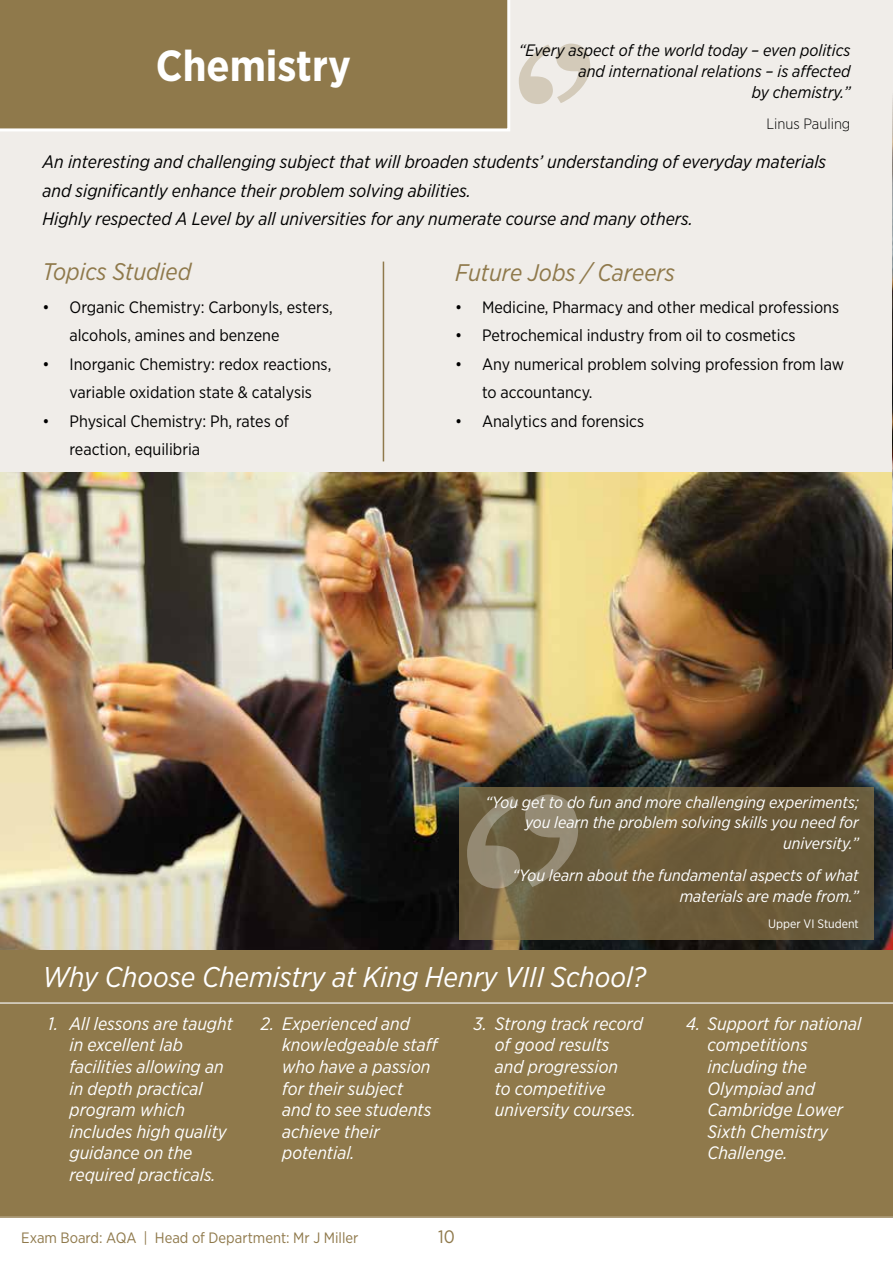
<style>
.page{position:relative;width:893px;height:1263px;background:#fff}
.page>*{position:absolute;margin:0;border:0;box-sizing:border-box;transform-origin:0 0}
.t1{font:700 43.5px "Gotham Narrow";color:#fff}
.t2{font:italic 28.5px "Gotham Narrow";color:#fff}
.t3{font:italic 24px "Gotham Narrow";color:#8f794b}
.t4{font:italic 18px/21.6px "Gotham Narrow";color:#fff}
.t5{font:italic 18px/28.5px "Gotham Narrow";color:#000}
.t6{font:18px "Gotham Narrow";color:#8f794b}
.t7{font:16.5px/28.5px "Gotham Narrow";color:#000}
.t8{font:italic 16.5px/21px "Gotham Narrow";color:#000;text-align:right}
.t9{font:italic 16.35px/21px "Gotham Narrow";color:#fff;text-align:right}
.t10{font:15px "Gotham Narrow";color:#8f794b}
.t11{font:300 15px "Gotham Narrow";color:#000}
.t12{font:12.15px "Gotham Narrow";color:#fff}
</style>
<div class="page">
<hr style="left:0;top:1216px;width:893px;height:2px;background:#8f794b">
<div style="left:0;top:0;width:893px;height:478px;background:#f0ede9"></div>
<img style="left:0;top:473px;width:893px;height:478px">
<div style="left:0;top:0;width:510px;height:131px;background:#8f794b"></div>
<img style="left:892px;top:98px;width:1px;height:570px">
<div style="left:0;top:951px;width:893px;height:265px;background:#8f794b"></div>
<hr style="left:0;top:1002px;width:893px;height:2px;background:#e1dcd3">
<div style="left:459px;top:787px;width:415px;height:152px;background:#6b5b3a"></div>
<svg style="left:467px;top:794px;width:111px;height:94px"></svg>
<svg style="left:519px;top:44px;width:71px;height:60px"></svg>
<hr style="left:383px;top:262px;width:1px;height:199px;background:#8f794b">
<h1 class="t1" style="left:156px;top:37px;width:197px">Chemistry</h1>
<p class="t8" style="left:519px;top:39px;width:333px">“Every aspect of the world today – even politics and international relations – is affected<br>by chemistry.”</p>
<p class="t11" style="left:766px;top:115px;width:85px">Linus Pauling</p>
<p class="t5" style="left:43px;top:147px;width:785px">An interesting and challenging subject that will broaden students’ understanding of everyday materials and significantly enhance their problem solving abilities.<br>Highly respected A Level by all universities for any numerate course and many others.</p>
<h3 class="t3" style="left:43px;top:257px;width:150px">Topics Studied</h3>
<h3 class="t3" style="left:455px;top:257px;width:221px">Future Jobs / Careers</h3>
<p class="t7" style="left:455px;top:292px;width:386px">• Medicine, Pharmacy and other medical professions</p>
<p class="t7" style="left:455px;top:321px;width:342px">• Petrochemical industry from oil to cosmetics</p>
<p class="t7" style="left:482px;top:349px;width:364px;text-indent:-27px">• Any numerical problem solving profession from law to accountancy.</p>
<p class="t7" style="left:455px;top:406px;width:191px">• Analytics and forensics</p>
<p class="t7" style="left:70px;top:292px;width:265px;text-indent:-27px">• Organic Chemistry: Carbonyls, esters, alcohols, amines and benzene</p>
<p class="t7" style="left:43px;top:349px;width:290px;text-align:center">• Inorganic Chemistry: redox reactions, variable oxidation state &amp; catalysis</p>
<p class="t7" style="left:70px;top:406px;width:221px;text-indent:-27px">• Physical Chemistry: Ph, rates of reaction, equilibria</p>
<p class="t9" style="left:485px;top:791px;width:375px">“You get to do fun and more challenging experiments; you learn the problem solving skills you need for university.”</p>
<p class="t9" style="left:512px;top:865px;width:348px">“You learn about the fundamental aspects of what materials are made from.”</p>
<p class="t12" style="left:768px;top:916px;width:92px">Upper VI Student</p>
<h2 class="t2" style="left:43px;top:959px;width:605px">Why Choose Chemistry at King Henry VIII School?</h2>
<p class="t4" style="left:70px;top:1012px;width:165px;text-indent:-21px">1. All lessons are taught in excellent lab facilities allowing an in depth practical program which includes high quality guidance on the required practicals.</p>
<p class="t4" style="left:282px;top:1012px;width:158px;text-indent:-21px">2. Experienced and knowledgeable staff who have a passion for their subject<br>and to see students achieve their potential.</p>
<p class="t4" style="left:495px;top:1012px;width:150px;text-indent:-21px">3. Strong track record of good results<br>and progression<br>to competitive university courses.</p>
<p class="t4" style="left:707px;top:1012px;width:155px;text-indent:-21px">4. Support for national competitions including the<br>Olympiad and<br>Cambridge Lower<br>Sixth Chemistry<br>Challenge.</p>
<p class="t10" style="left:21px;top:1228px;width:339px">Exam Board: AQA | Head of Department: Mr J Miller</p>
<p class="t6" style="left:438px;top:1226px;width:18px">10</p>
</div>
